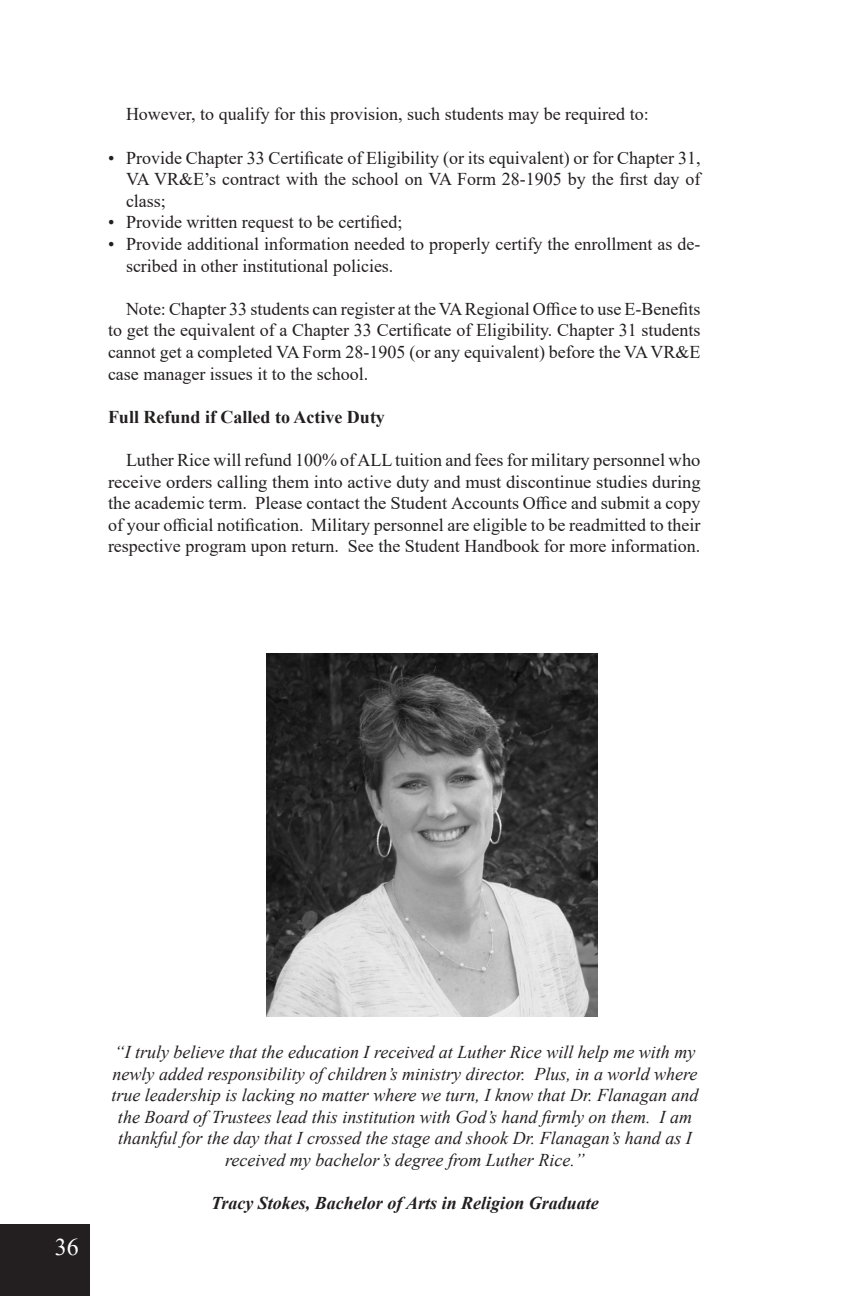
<style>
.page{position:relative;width:864px;height:1296px;background:#fff}
.page>*{position:absolute;margin:0;border:0;box-sizing:border-box;transform-origin:0 0}
.t1{font:24px "Times New Roman";color:#fff}
.t2{font:18px/21.6px "Times New Roman";color:#231f20;text-align:justify}
.t3{font:italic 18px/21.6px "Times New Roman";color:#231f20;text-align:center}
.t4{font:18px/21.6px "Times New Roman";color:#221f1f;text-align:justify}
.t5{font:italic 700 18px "Times New Roman";color:#231f20}
.t6{font:700 18px "Times New Roman";color:#221f1f}
</style>
<div class="page">
<div style="left:0;top:1224px;width:90px;height:72px;background:#231f20"></div>
<img style="left:267px;top:653px;width:330px;height:364px">
<p class="t2" style="left:126px;top:103px;width:524px">However, to qualify for this provision, such students may be required to:</p>
<p class="t2" style="left:108px;top:146px;width:594px">• Provide Chapter 33 Certificate of Eligibility (or its equivalent) or for Chapter 31,</p>
<p class="t2" style="left:126px;top:168px;width:576px">VA VR&amp;E’s contract with the school on VA Form 28-1905 by the first day of</p>
<p class="t2" style="left:126px;top:189px;width:41px">class;</p>
<p class="t2" style="left:108px;top:211px;width:296px">• Provide written request to be certified;</p>
<p class="t2" style="left:108px;top:233px;width:594px">• Provide additional information needed to properly certify the enrollment as de-</p>
<p class="t2" style="left:126px;top:254px;width:269px">scribed in other institutional policies.</p>
<p class="t2" style="left:108px;top:297px;width:594px;text-indent:18px">Note: Chapter 33 students can register at the VARegional Office to use E-Benefits to get the equivalent of a Chapter 33 Certificate of Eligibility. Chapter 31 students cannot get a completed VA Form 28-1905 (or any equivalent) before the VAVR&amp;E case manager issues it to the school.</p>
<p class="t6" style="left:108px;top:404px;width:278px">Full Refund if Called to Active Duty</p>
<p class="t4" style="left:108px;top:449px;width:594px;text-indent:18px">Luther Rice will refund 100% ofALLtuition and fees for military personnel who receive orders calling them into active duty and must discontinue studies during the academic term. Please contact the Student Accounts Office and submit a copy of your official notification. Military personnel are eligible to be readmitted to their respective program upon return. See the Student Handbook for more information.</p>
<p class="t1" style="left:55px;top:1230px;width:25px">36</p>
<p class="t3" style="left:111px;top:1041px;width:589px">“I truly believe that the education I received at Luther Rice will help me with my newly added responsibility of children’s ministry director. Plus, in a world where true leadership is lacking no matter where we turn, I know that Dr. Flanagan and the Board of Trustees lead this institution with God’s hand firmly on them. I am thankful for the day that I crossed the stage and shook Dr. Flanagan’s hand as I received my bachelor’s degree from Luther Rice.”</p>
<p class="t5" style="left:211px;top:1191px;width:389px">Tracy Stokes, Bachelor of Arts in Religion Graduate</p>
</div>
